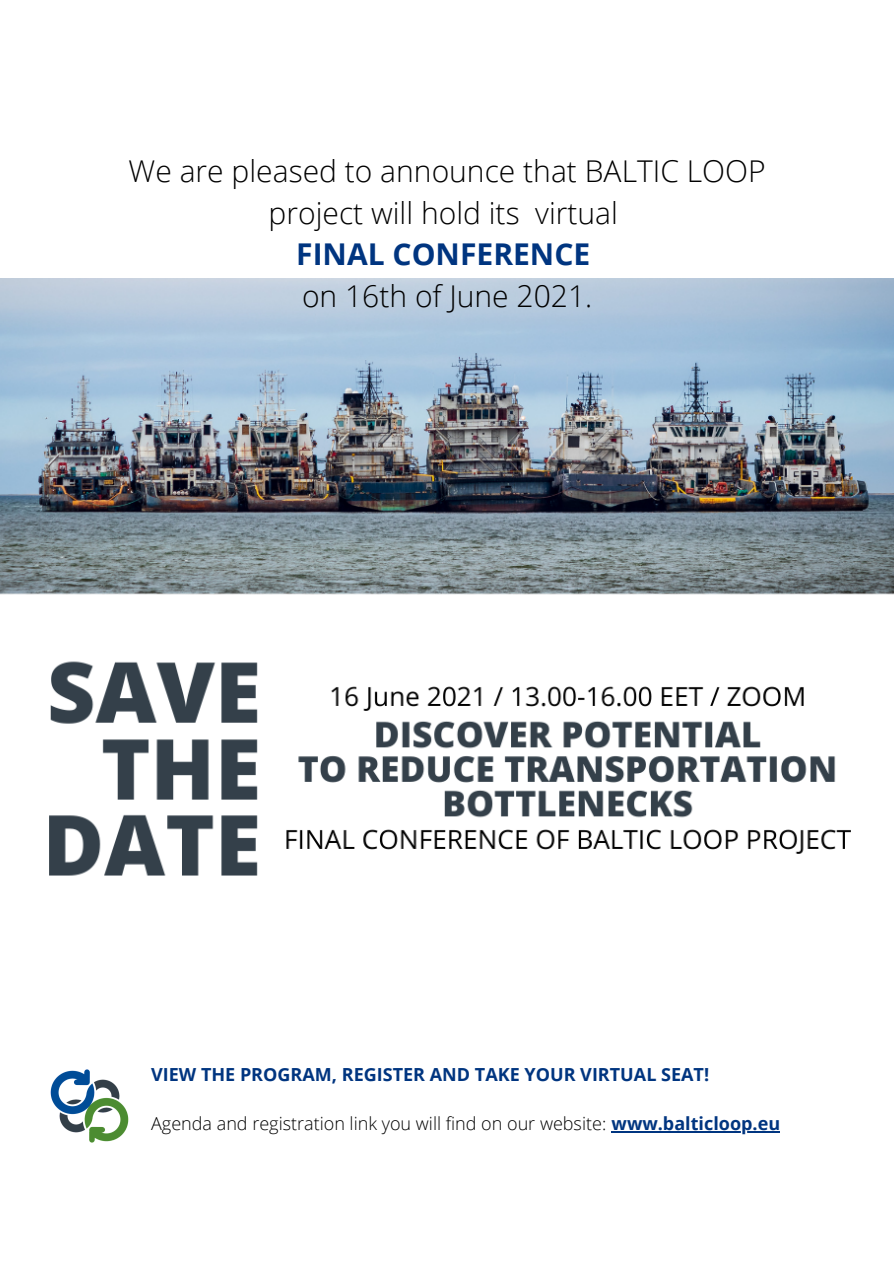
<style>
.page{position:relative;width:894px;height:1264px;background:#fff}
.page>*{position:absolute;margin:0;border:0;box-sizing:border-box;transform-origin:0 0}
.t1{font:300 30px/41.7px "Open Sans";color:#000;text-align:center}
.t2{font:700 30px "Open Sans";color:#003580}
.t3{font:300 18px "Open Sans";color:#000}
.t4{font:700 18px "Open Sans";color:#003580}
.s1{font-weight:700;color:#003580}
</style>
<div class="page">
<img style="left:0;top:278px;width:893px;height:598px">
<hr style="left:611px;top:1131px;width:169px;height:1px;background:#003580">
<img style="left:50px;top:1069px;width:79px;height:74px">
<p class="t1" style="left:129px;top:150px;width:638px">We are pleased to announce that BALTIC LOOP project will hold its virtual</p>
<p class="t2" style="left:296px;top:233px;width:295px">FINAL CONFERENCE</p>
<p class="t1" style="left:302px;top:275px;width:292px">on 16th of June 2021.</p>
<p class="t4" style="left:151px;top:1061px;width:559px">VIEW THE PROGRAM, REGISTER AND TAKE YOUR VIRTUAL SEAT!</p>
<p class="t3" style="left:151px;top:1110px;width:630px">Agenda and registration link you will find on our website: <span class="s1">www.balticloop.eu</span></p>
</div>
